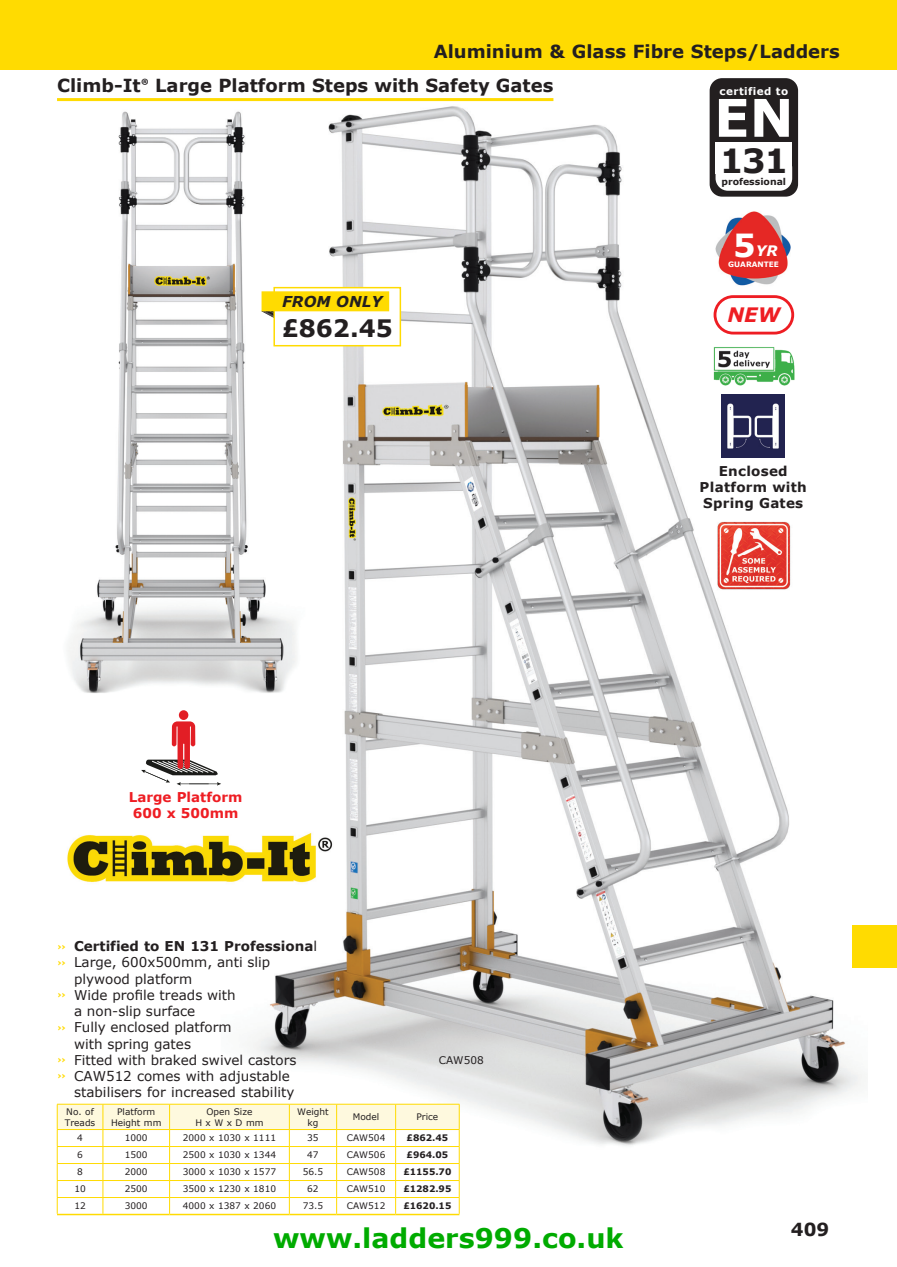
<style>
.page{position:relative;width:897px;height:1267px;background:#fff}
.page>*{position:absolute;margin:0;border:0;box-sizing:border-box;transform-origin:0 0}
.t1{font:700 51.9px "Verdana";color:#fff}
.t2{font:700 33.3px "Verdana";color:#231f20}
.t3{font:700 27px "Verdana";color:#00ab00}
.t4{font:700 24px "Verdana";color:#231f20}
.t5{font:italic 700 19.95px "Verdana";color:#ee1d23}
.t6{font:700 18px "Verdana";color:#231f20}
.t7{font:italic 700 15px "Verdana";color:#231f20}
.t8{font:italic 700 14.4px "Verdana";color:#fff}
.t9{font:13.5px "Verdana";color:#231f20}
.t10{font:700 13.5px/16.2px "Verdana";letter-spacing:.02em;color:#231f20;text-align:center}
.t11{font:700 13.5px "Verdana";color:#231f20}
.t12{font:700 13.5px/16.2px "Verdana";color:#ee1d23;text-align:center}
.t13{font:10.5px "Verdana";color:#231f20}
.t14{font:700 10.35px "Verdana";letter-spacing:.04em;color:#fff}
.t15{font:700 9.3px "Verdana";color:#231f20}
.t16{font:9px/10.8px "Verdana";color:#231f20;text-align:center}
.t17{font:700 9px "Verdana";color:#231f20}
.t18{font:700 7.35px "Verdana";color:#fff}
.s1{font-family:"Myriad Pro"}
.s2{font-style:normal;font-size:31.8px}
.s3{font-size:9px;color:#ffdb01}
.s4{font-weight:400}
.s5{font-weight:700;font-size:9px;color:#ffdb01}
</style>
<div class="page">
<img style="left:221px;top:94px;width:646px;height:1052px">
<div style="left:0;top:0;width:896px;height:70px;background:#ffdb01"></div>
<hr style="left:57px;top:1103px;width:46px;height:1px;background:#ffdb01">
<hr style="left:103px;top:1103px;width:66px;height:1px;background:#ffdb01">
<hr style="left:169px;top:1103px;width:120px;height:1px;background:#ffdb01">
<hr style="left:289px;top:1103px;width:47px;height:1px;background:#ffdb01">
<hr style="left:336px;top:1103px;width:59px;height:1px;background:#ffdb01">
<hr style="left:395px;top:1103px;width:64px;height:1px;background:#ffdb01">
<svg style="left:57px;top:1104px;width:403px;height:110px"></svg>
<hr style="left:395px;top:1180px;width:64px;height:1px;background:#ffdb01">
<hr style="left:395px;top:1197px;width:64px;height:1px;background:#ffdb01">
<hr style="left:57px;top:1213px;width:46px;height:2px;background:#ffdb01">
<hr style="left:103px;top:1213px;width:66px;height:2px;background:#ffdb01">
<hr style="left:169px;top:1213px;width:120px;height:2px;background:#ffdb01">
<hr style="left:289px;top:1213px;width:47px;height:2px;background:#ffdb01">
<hr style="left:336px;top:1213px;width:59px;height:2px;background:#ffdb01">
<hr style="left:395px;top:1213px;width:64px;height:2px;background:#ffdb01">
<div style="left:852px;top:924px;width:44px;height:43px;background:#ffdb01"></div>
<hr style="left:57px;top:98px;width:496px;height:3px;background:#ffdb01">
<img style="left:67px;top:829px;width:268px;height:57px">
<img style="left:68px;top:107px;width:237px;height:586px">
<img style="left:261px;top:311px;width:12px;height:12px">
<img style="left:262px;top:311px;width:11px;height:11px">
<img style="left:264px;top:311px;width:9px;height:8px">
<div style="left:273px;top:287px;width:128px;height:59px;background:#fff;border:2px solid #ffdb01"></div>
<div style="left:261px;top:291px;width:128px;height:20px;background:#ffdb01;border:2px solid #ffdb01"></div>
<div style="left:179px;top:710px;width:9px;height:10px;background:#e21e25;border-radius:50%"></div>
<svg style="left:141px;top:721px;width:80px;height:64px"></svg>
<img style="left:713px;top:209px;width:81px;height:79px">
<img style="left:711px;top:344px;width:85px;height:45px">
<div style="left:715px;top:296px;width:77px;height:37px;background:#fff;border-radius:18px"></div>
<div style="left:713px;top:295px;width:81px;height:39px;border:3px solid #ee1d23;border-radius:18px"></div>
<img style="left:714px;top:519px;width:78px;height:72px">
<div style="left:709px;top:78px;width:89px;height:119px;background:#231f20;border-radius:12px"></div>
<div style="left:715px;top:155px;width:77px;height:36px;background:#fff;border-radius:12px"></div>
<div style="left:715px;top:143px;width:77px;height:31px;background:#fff"></div>
<img style="left:721px;top:394px;width:63px;height:63px">
<h3 class="t6" style="left:433px;top:39px;width:407px">Aluminium &amp; Glass Fibre Steps/Ladders</h3>
<h3 class="t6" style="left:57px;top:73px;width:498px">Climb-It<span class="s1">®</span> Large Platform Steps with Safety Gates</h3>
<p class="t7" style="left:282px;top:290px;width:102px">FROM ONLY</p>
<h3 class="t4" style="left:282px;top:311px;width:113px">£862.45</h3>
<p class="t14" style="left:719px;top:83px;width:70px">certified to</p>
<h1 class="t1" style="left:714px;top:81px;width:81px">EN</h1>
<h2 class="t2" style="left:719px;top:137px;width:70px">131</h2>
<p class="t15" style="left:721px;top:174px;width:66px">professional</p>
<p class="t8" style="left:733px;top:241px;width:46px"><span class="s2">5</span>YR</p>
<p class="t18" style="left:728px;top:259px;width:52px">GUARANTEE</p>
<h3 class="t5" style="left:727px;top:301px;width:54px">NEW</h3>
<p class="t10" style="left:699px;top:462px;width:109px">Enclosed<br>Platform with<br>Spring Gates</p>
<p class="t12" style="left:129px;top:788px;width:115px">Large Platform<br>600 x 500mm</p>
<p class="t11" style="left:57px;top:936px;width:261px"><span class="s3">››</span> Certified to EN 131 Professiona<span class="s4">l</span></p>
<p class="t9" style="left:57px;top:953px;width:215px"><span class="s5">››</span> Large, 600x500mm, anti slip</p>
<p class="t9" style="left:74px;top:969px;width:120px">plywood platform</p>
<p class="t9" style="left:57px;top:985px;width:180px"><span class="s5">››</span> Wide profile treads with</p>
<p class="t9" style="left:74px;top:1001px;width:123px">a non-slip surface</p>
<p class="t9" style="left:57px;top:1018px;width:176px"><span class="s5">››</span> Fully enclosed platform</p>
<p class="t9" style="left:74px;top:1034px;width:118px">with spring gates</p>
<p class="t9" style="left:57px;top:1050px;width:241px"><span class="s5">››</span> Fitted with braked swivel castors</p>
<p class="t9" style="left:57px;top:1066px;width:234px"><span class="s5">››</span> CAW512 comes with adjustable</p>
<p class="t9" style="left:74px;top:1082px;width:222px">stabilisers for increased stability</p>
<p class="t13" style="left:438px;top:1053px;width:46px">CAW508</p>
<p class="t16" style="left:65px;top:1106px;width:32px;text-align:left">No. of<br>Treads</p>
<p class="t16" style="left:111px;top:1106px;width:52px">Platform<br>Height mm</p>
<p class="t16" style="left:195px;top:1106px;width:70px">Open Size<br>H x W x D mm</p>
<p class="t16" style="left:297px;top:1106px;width:33px">Weight kg</p>
<p class="t16" style="left:353px;top:1111px;width:28px">Model</p>
<p class="t16" style="left:416px;top:1111px;width:23px">Price</p>
<p class="t16" style="left:77px;top:1132px;width:7px">4</p>
<p class="t16" style="left:125px;top:1132px;width:24px">1000</p>
<p class="t16" style="left:183px;top:1132px;width:95px">2000 x 1030 x 1111</p>
<p class="t16" style="left:307px;top:1132px;width:13px">35</p>
<p class="t16" style="left:347px;top:1132px;width:40px">CAW504</p>
<p class="t17" style="left:406px;top:1131px;width:43px">£862.45</p>
<p class="t16" style="left:77px;top:1149px;width:7px">6</p>
<p class="t16" style="left:125px;top:1149px;width:24px">1500</p>
<p class="t16" style="left:183px;top:1149px;width:95px">2500 x 1030 x 1344</p>
<p class="t16" style="left:307px;top:1149px;width:13px">47</p>
<p class="t16" style="left:347px;top:1149px;width:40px">CAW506</p>
<p class="t17" style="left:406px;top:1148px;width:43px">£964.05</p>
<p class="t16" style="left:77px;top:1166px;width:7px">8</p>
<p class="t16" style="left:125px;top:1166px;width:24px">2000</p>
<p class="t16" style="left:183px;top:1166px;width:95px">3000 x 1030 x 1577</p>
<p class="t16" style="left:303px;top:1166px;width:22px">56.5</p>
<p class="t16" style="left:347px;top:1166px;width:40px">CAW508</p>
<p class="t17" style="left:403px;top:1165px;width:50px">£1155.70</p>
<p class="t16" style="left:74px;top:1183px;width:13px">10</p>
<p class="t16" style="left:125px;top:1183px;width:24px">2500</p>
<p class="t16" style="left:183px;top:1183px;width:95px">3500 x 1230 x 1810</p>
<p class="t16" style="left:307px;top:1183px;width:13px">62</p>
<p class="t16" style="left:347px;top:1183px;width:40px">CAW510</p>
<p class="t17" style="left:403px;top:1182px;width:50px">£1282.95</p>
<p class="t16" style="left:74px;top:1200px;width:13px">12</p>
<p class="t16" style="left:125px;top:1200px;width:24px">3000</p>
<p class="t16" style="left:183px;top:1200px;width:95px">4000 x 1387 x 2060</p>
<p class="t16" style="left:303px;top:1200px;width:22px">73.5</p>
<p class="t16" style="left:347px;top:1200px;width:40px">CAW512</p>
<p class="t17" style="left:403px;top:1199px;width:50px">£1620.15</p>
<h3 class="t3" style="left:273px;top:1218px;width:352px">www.ladders999.co.uk</h3>
<h3 class="t6" style="left:790px;top:1216px;width:40px">409</h3>
</div>
